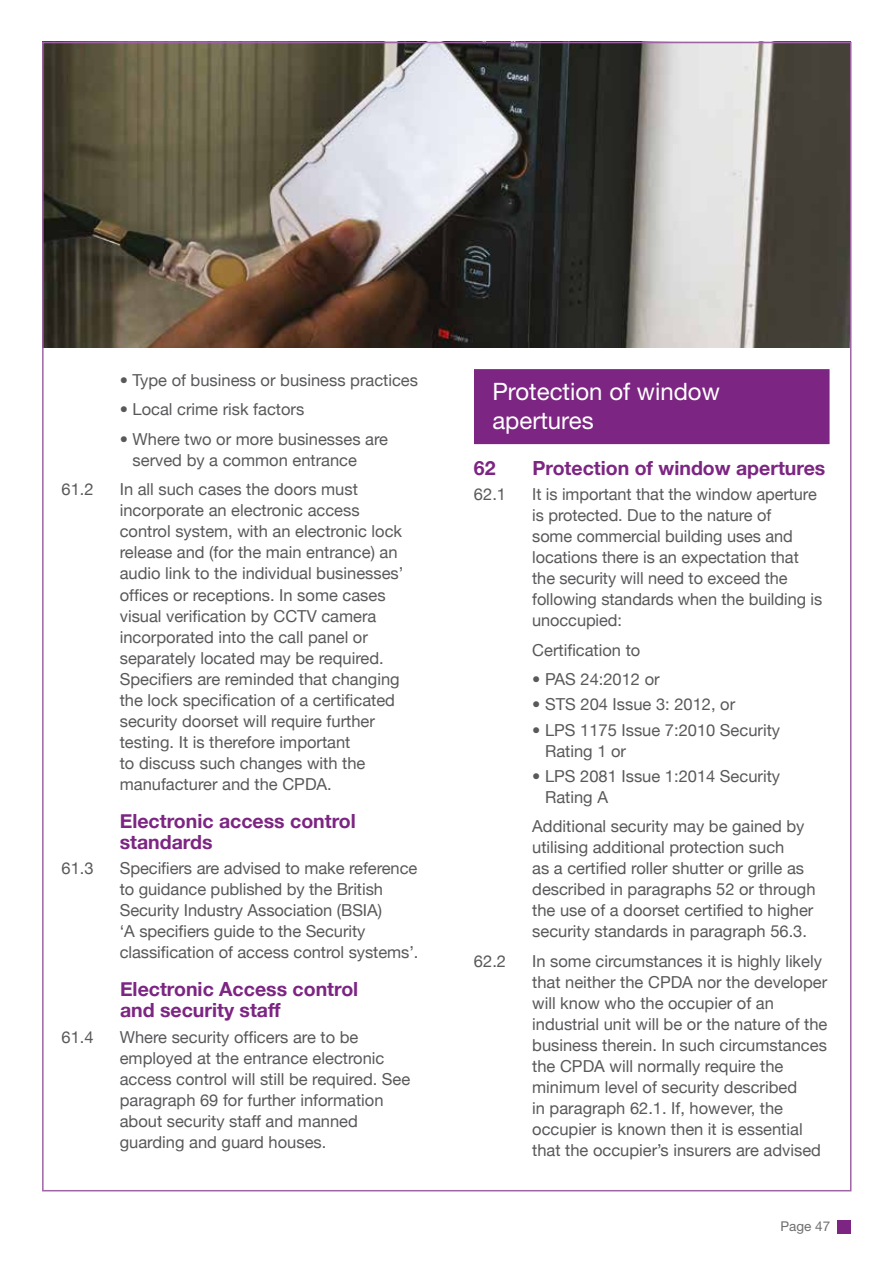
<style>
.page{position:relative;width:893px;height:1263px;background:#fff}
.page>*{position:absolute;margin:0;border:0;box-sizing:border-box;transform-origin:0 0}
.t1{font:24px/28.8px "Helvetica Neue";color:#fff}
.t2{font:700 19.5px/21px "Helvetica Neue";color:#7c2582}
.t3{font:16.5px/21px "Helvetica Neue";color:#59595c}
.t4{font:13.5px "Helvetica Neue";color:#706f6f}
</style>
<div class="page">
<div style="left:837px;top:1220px;width:13px;height:13px;background:#7c2582"></div>
<img style="left:45px;top:45px;width:803px;height:303px">
<div style="left:474px;top:369px;width:355px;height:75px;background:#7c2582"></div>
<p class="t3" style="left:120px;top:369px;width:300px">• Type of business or business practices</p>
<p class="t3" style="left:120px;top:399px;width:186px">• Local crime risk factors</p>
<p class="t3" style="left:133px;top:428px;width:257px;text-indent:-13px">• Where two or more businesses are served by a common entrance</p>
<p class="t3" style="left:62px;top:479px;width:34px">61.2</p>
<p class="t3" style="left:120px;top:479px;width:285px">In all such cases the doors must incorporate an electronic access control system, with an electronic lock release and (for the main entrance) an audio link to the individual businesses’ offices or receptions. In some cases visual verification by CCTV camera incorporated into the call panel or separately located may be required.<br>Specifiers are reminded that changing the lock specification of a certificated security doorset will require further testing. It is therefore important<br>to discuss such changes with the manufacturer and the CPDA.</p>
<p class="t2" style="left:120px;top:810px;width:238px">Electronic access control standards</p>
<p class="t3" style="left:62px;top:857px;width:34px">61.3</p>
<p class="t3" style="left:120px;top:857px;width:300px">Specifiers are advised to make reference to guidance published by the British Security Industry Association (BSIA)<br>‘A specifiers guide to the Security classification of access control systems’.</p>
<p class="t2" style="left:120px;top:978px;width:240px">Electronic Access control and security staff</p>
<p class="t3" style="left:62px;top:1026px;width:34px">61.4</p>
<p class="t3" style="left:120px;top:1026px;width:292px">Where security officers are to be employed at the entrance electronic access control will still be required. See paragraph 69 for further information about security staff and manned guarding and guard houses.</p>
<h1 class="t1" style="left:492px;top:377px;width:229px">Protection of window apertures</h1>
<p class="t2" style="left:474px;top:457px;width:23px">62</p>
<p class="t2" style="left:532px;top:457px;width:294px">Protection of window apertures</p>
<p class="t3" style="left:474px;top:483px;width:34px">62.1</p>
<p class="t3" style="left:532px;top:483px;width:291px">It is important that the window aperture is protected. Due to the nature of<br>some commercial building uses and locations there is an expectation that the security will need to exceed the following standards when the building is unoccupied:</p>
<p class="t3" style="left:532px;top:639px;width:110px">Certification to</p>
<p class="t3" style="left:532px;top:668px;width:129px">• PAS 24:2012 or</p>
<p class="t3" style="left:532px;top:694px;width:204px">• STS 204 Issue 3: 2012, or</p>
<p class="t3" style="left:545px;top:719px;width:237px;text-indent:-13px">• LPS 1175 Issue 7:2010 Security<br>Rating 1 or</p>
<p class="t3" style="left:545px;top:765px;width:237px;text-indent:-13px">• LPS 2081 Issue 1:2014 Security<br>Rating A</p>
<p class="t3" style="left:532px;top:816px;width:285px">Additional security may be gained by utilising additional protection such<br>as a certified roller shutter or grille as described in paragraphs 52 or through the use of a doorset certified to higher security standards in paragraph 56.3.</p>
<p class="t3" style="left:474px;top:950px;width:34px">62.2</p>
<p class="t3" style="left:532px;top:950px;width:297px">In some circumstances it is highly likely that neither the CPDA nor the developer will know who the occupier of an industrial unit will be or the nature of the business therein. In such circumstances the CPDA will normally require the minimum level of security described<br>in paragraph 62.1. If, however, the occupier is known then it is essential that the occupier’s insurers are advised</p>
<p class="t4" style="left:780px;top:1218px;width:51px">Page 47</p>
</div>
